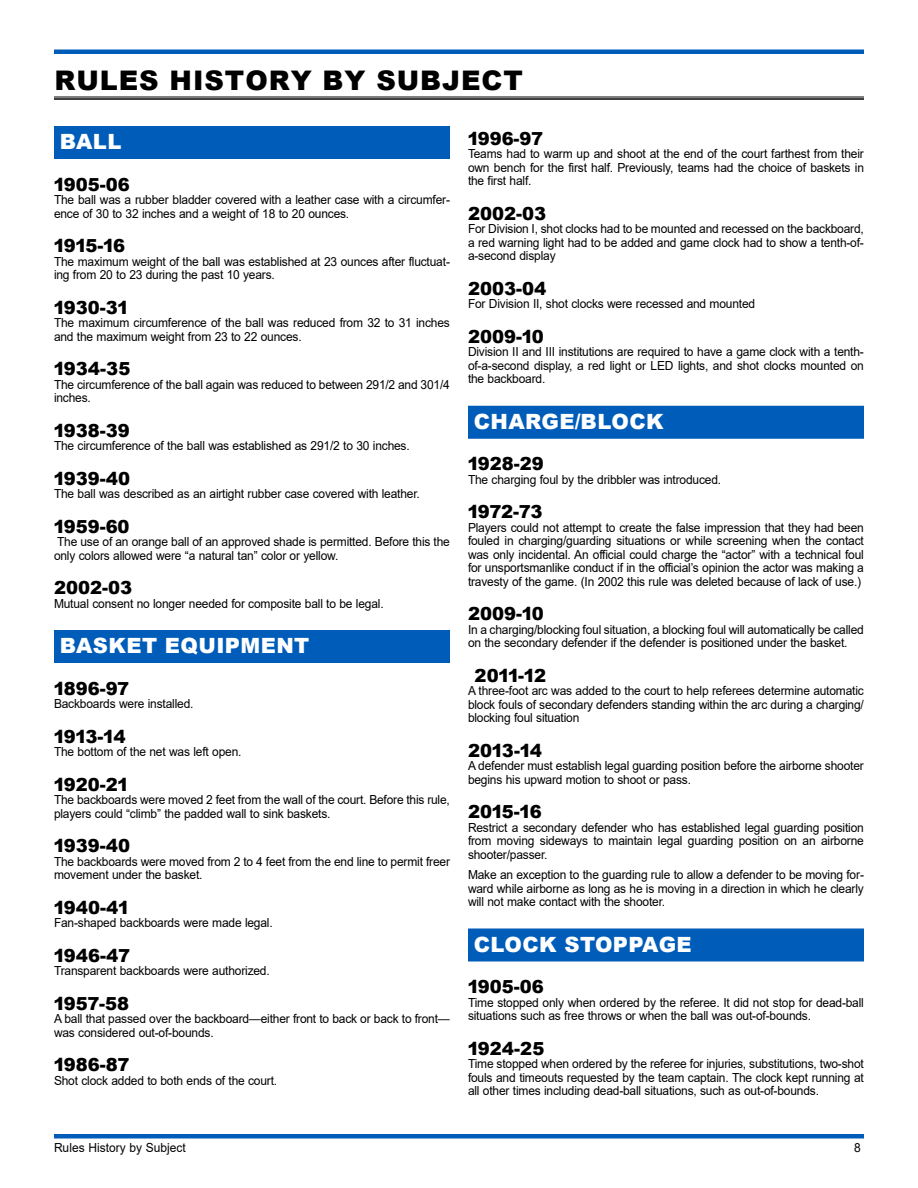
<style>
.page{position:relative;width:918px;height:1188px;background:#fff}
.page>*{position:absolute;margin:0;border:0;box-sizing:border-box;transform-origin:0 0}
.t1{font:900 27px "Arial";letter-spacing:.035em;color:#000}
.t2{font:900 21px "Arial";letter-spacing:.02em;color:#fff}
.t3{font:900 18px "Arial";color:#000}
.t4{font:12.45px/13.5px "Arial";letter-spacing:-.015em;color:#000;scale:.96 1}
</style>
<div class="page">
<hr style="left:54px;top:1134px;width:810px;height:4px;background:#005cb9">
<hr style="left:54px;top:50px;width:810px;height:4px;background:#005cb9">
<hr style="left:54px;top:97px;width:810px;height:1px;background:#000">
<hr style="left:54px;top:98px;width:810px;height:2px;background:#000">
<div style="left:54px;top:126px;width:396px;height:30px;background:#005cb9"></div>
<div style="left:54px;top:129px;width:396px;height:30px;background:#005cb9"></div>
<div style="left:54px;top:630px;width:396px;height:30px;background:#005cb9"></div>
<div style="left:54px;top:633px;width:396px;height:30px;background:#005cb9"></div>
<div style="left:468px;top:406px;width:396px;height:30px;background:#005cb9"></div>
<div style="left:468px;top:409px;width:396px;height:30px;background:#005cb9"></div>
<div style="left:468px;top:928px;width:396px;height:30px;background:#005cb9"></div>
<div style="left:468px;top:932px;width:396px;height:30px;background:#005cb9"></div>
<h1 class="t1" style="left:54px;top:61px;width:470px">RULES HISTORY BY SUBJECT</h1>
<h2 class="t2" style="left:60px;top:127px;width:63px">BALL</h2>
<h3 class="t3" style="left:54px;top:171px;width:77px">1905-06</h3>
<p class="t4" style="left:54px;top:193px;width:414px">The ball was a rubber bladder covered with a leather case with a circumfer&shy;ence of 30 to 32 inches and a weight of 18 to 20 ounces.</p>
<h3 class="t3" style="left:54px;top:233px;width:73px">1915-16</h3>
<p class="t4" style="left:54px;top:254px;width:414px">The maximum weight of the ball was established at 23 ounces after fluctuat&shy;ing from 20 to 23 during the past 10 years.</p>
<h3 class="t3" style="left:54px;top:294px;width:75px">1930-31</h3>
<p class="t4" style="left:54px;top:316px;width:414px">The maximum circumference of the ball was reduced from 32 to 31 inches and the maximum weight from 23 to 22 ounces.</p>
<h3 class="t3" style="left:54px;top:356px;width:78px">1934-35</h3>
<p class="t4" style="left:54px;top:377px;width:414px">The circumference of the ball again was reduced to between 291/2 and 301/4 inches.</p>
<h3 class="t3" style="left:54px;top:417px;width:77px">1938-39</h3>
<p class="t4" style="left:54px;top:439px;width:372px">The circumference of the ball was established as 291/2 to 30 inches.</p>
<h3 class="t3" style="left:54px;top:465px;width:78px">1939-40</h3>
<p class="t4" style="left:54px;top:487px;width:383px">The ball was described as an airtight rubber case covered with leather.</p>
<h3 class="t3" style="left:54px;top:513px;width:77px">1959-60</h3>
<p class="t4" style="left:54px;top:535px;width:414px">The use of an orange ball of an approved shade is permitted. Before this the only colors allowed were “a natural tan” color or yellow.</p>
<h3 class="t3" style="left:54px;top:575px;width:80px">2002-03</h3>
<p class="t4" style="left:54px;top:596px;width:345px">Mutual consent no longer needed for composite ball to be legal.</p>
<h2 class="t2" style="left:60px;top:631px;width:251px">BASKET EQUIPMENT</h2>
<h3 class="t3" style="left:54px;top:675px;width:77px">1896-97</h3>
<p class="t4" style="left:54px;top:697px;width:147px">Backboards were installed.</p>
<h3 class="t3" style="left:54px;top:723px;width:73px">1913-14</h3>
<p class="t4" style="left:54px;top:745px;width:197px">The bottom of the net was left open.</p>
<h3 class="t3" style="left:54px;top:771px;width:75px">1920-21</h3>
<p class="t4" style="left:54px;top:793px;width:414px">The backboards were moved 2 feet from the wall of the court. Before this rule, players could “climb” the padded wall to sink baskets.</p>
<h3 class="t3" style="left:54px;top:833px;width:78px">1939-40</h3>
<p class="t4" style="left:54px;top:854px;width:414px">The backboards were moved from 2 to 4 feet from the end line to permit freer movement under the basket.</p>
<h3 class="t3" style="left:54px;top:894px;width:76px">1940-41</h3>
<p class="t4" style="left:54px;top:916px;width:229px">Fan-shaped backboards were made legal.</p>
<h3 class="t3" style="left:54px;top:942px;width:77px">1946-47</h3>
<p class="t4" style="left:54px;top:964px;width:226px">Transparent backboards were authorized.</p>
<h3 class="t3" style="left:54px;top:990px;width:77px">1957-58</h3>
<p class="t4" style="left:54px;top:1012px;width:414px">A ball that passed over the backboard—either front to back or back to front— was considered out-of-bounds.</p>
<h3 class="t3" style="left:54px;top:1052px;width:77px">1986-87</h3>
<p class="t4" style="left:54px;top:1073px;width:234px">Shot clock added to both ends of the court.</p>
<h3 class="t3" style="left:468px;top:125px;width:76px">1996-97</h3>
<p class="t4" style="left:468px;top:147px;width:414px;text-align:justify">Teams had to warm up and shoot at the end of the court farthest from their own bench for the first half. Previously, teams had the choice of baskets in the first half.</p>
<h3 class="t3" style="left:468px;top:200px;width:80px">2002-03</h3>
<p class="t4" style="left:468px;top:222px;width:414px;text-align:justify">For Division I, shot clocks had to be mounted and recessed on the backboard, a red warning light had to be added and game clock had to show a tenth-of&shy;a-second display</p>
<h3 class="t3" style="left:468px;top:275px;width:80px">2003-04</h3>
<p class="t4" style="left:468px;top:297px;width:301px">For Division II, shot clocks were recessed and mounted</p>
<h3 class="t3" style="left:468px;top:323px;width:77px">2009-10</h3>
<p class="t4" style="left:468px;top:345px;width:414px;text-align:justify">Division II and III institutions are required to have a game clock with a tenth&shy;of-a-second display, a red light or LED lights, and shot clocks mounted on the backboard.</p>
<h2 class="t2" style="left:474px;top:406px;width:191px">CHARGE/BLOCK</h2>
<h3 class="t3" style="left:468px;top:451px;width:77px">1928-29</h3>
<p class="t4" style="left:468px;top:473px;width:265px">The charging foul by the dribbler was introduced.</p>
<h3 class="t3" style="left:468px;top:499px;width:76px">1972-73</h3>
<p class="t4" style="left:468px;top:521px;width:414px;text-align:justify">Players could not attempt to create the false impression that they had been fouled in charging/guarding situations or while screening when the contact was only incidental. An official could charge the “actor” with a technical foul for unsportsmanlike conduct if in the official’s opinion the actor was making a travesty of the game. (In 2002 this rule was deleted because of lack of use.)</p>
<h3 class="t3" style="left:468px;top:601px;width:77px">2009-10</h3>
<p class="t4" style="left:468px;top:623px;width:414px">In a charging/blocking foul situation, a blocking foul will automatically be called on the secondary defender if the defender is positioned under the basket.</p>
<h3 class="t3" style="left:475px;top:662px;width:73px">2011-12</h3>
<p class="t4" style="left:468px;top:684px;width:414px;text-align:justify">A three-foot arc was added to the court to help referees determine automatic block fouls of secondary defenders standing within the arc during a charging/ blocking foul situation</p>
<h3 class="t3" style="left:468px;top:737px;width:76px">2013-14</h3>
<p class="t4" style="left:468px;top:759px;width:414px">A defender must establish legal guarding position before the airborne shooter begins his upward motion to shoot or pass.</p>
<h3 class="t3" style="left:468px;top:799px;width:75px">2015-16</h3>
<p class="t4" style="left:468px;top:821px;width:414px;text-align:justify">Restrict a secondary defender who has established legal guarding position from moving sideways to maintain legal guarding position on an airborne shooter/passer.</p>
<p class="t4" style="left:468px;top:868px;width:414px;text-align:justify">Make an exception to the guarding rule to allow a defender to be moving for&shy;ward while airborne as long as he is moving in a direction in which he clearly will not make contact with the shooter.</p>
<h2 class="t2" style="left:474px;top:929px;width:220px">CLOCK STOPPAGE</h2>
<h3 class="t3" style="left:468px;top:974px;width:77px">1905-06</h3>
<p class="t4" style="left:468px;top:995px;width:414px">Time stopped only when ordered by the referee. It did not stop for dead-ball situations such as free throws or when the ball was out-of-bounds.</p>
<h3 class="t3" style="left:468px;top:1035px;width:78px">1924-25</h3>
<p class="t4" style="left:468px;top:1057px;width:414px;text-align:justify">Time stopped when ordered by the referee for injuries, substitutions, two-shot fouls and timeouts requested by the team captain. The clock kept running at all other times including dead-ball situations, such as out-of-bounds.</p>
<p class="t4" style="left:54px;top:1141px;width:139px">Rules History by Subject</p>
<p class="t4" style="left:854px;top:1141px;width:8px">8</p>
</div>
